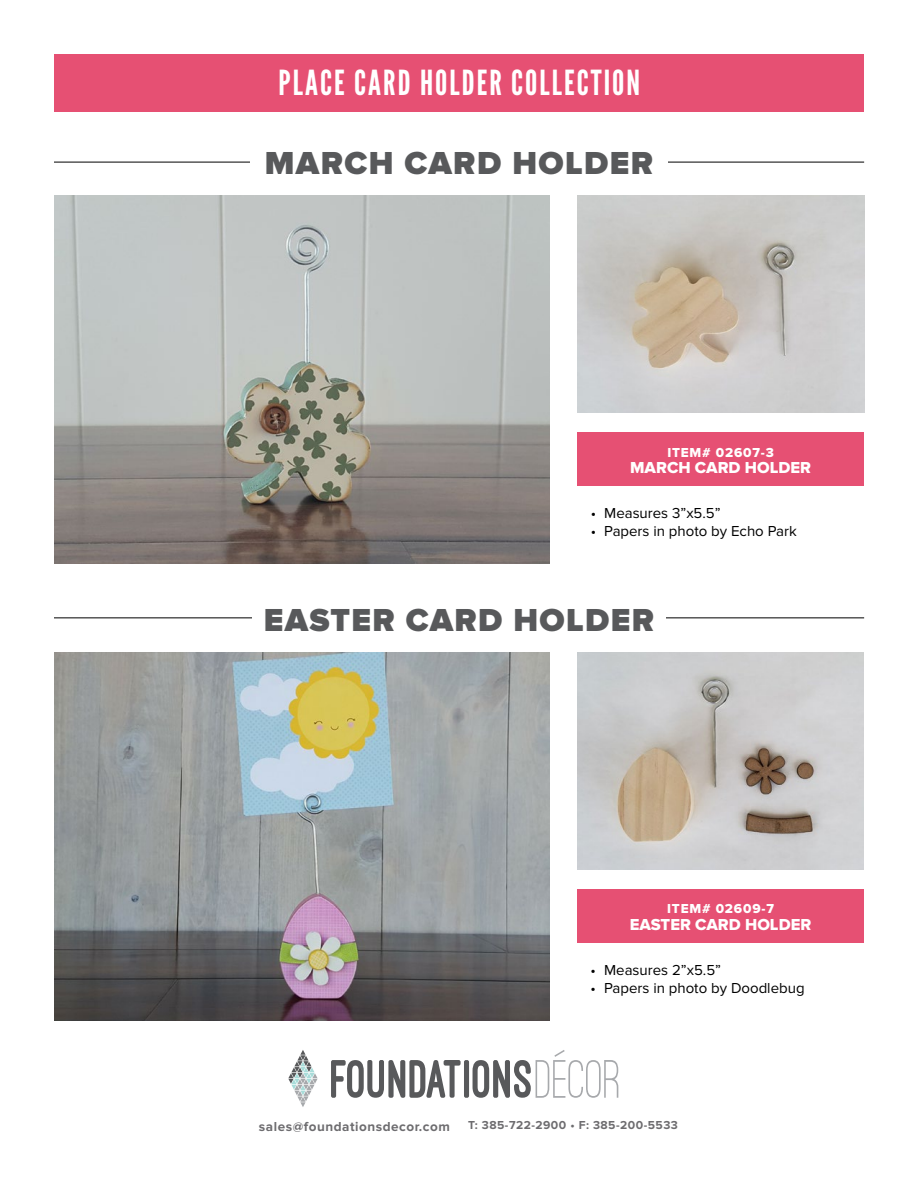
<style>
.page{position:relative;width:918px;height:1188px;background:#fff}
.page>*{position:absolute;margin:0;border:0;box-sizing:border-box;transform-origin:0 0}
.t1{font:34.5px "League Gothic";letter-spacing:.06em;color:#fff}
.t2{font:900 33px "Proxima Nova";letter-spacing:.04em;color:#58595b}
.t3{font:16.5px "Proxima Nova Extrabld";color:#fff}
.t4{font:15px "Proxima Nova";color:#000}
.t5{font:700 13.5px "Proxima Nova";letter-spacing:.04em;color:#6d6c6f}
.t6{font:13.5px "Proxima Nova Extrabld";letter-spacing:.06em;color:#fff}
.t7{font:700 12px "Proxima Nova";letter-spacing:.04em;color:#6d6c6f}
</style>
<div class="page">
<div style="left:55px;top:54px;width:809px;height:58px;background:#e65073"></div>
<svg style="left:331px;top:1060px;width:130px;height:38px"></svg>
<div style="left:464px;top:1060px;width:5px;height:38px;background:#58595b;border-radius:2px"></div>
<svg style="left:473px;top:1050px;width:145px;height:48px"></svg>
<svg style="left:288px;top:1050px;width:30px;height:57px"></svg>
<hr style="left:54px;top:162px;width:810px;height:1px;background:#000101">
<hr style="left:54px;top:618px;width:810px;height:1px;background:#000101">
<div style="left:577px;top:432px;width:287px;height:54px;background:#e65073"></div>
<img style="left:54px;top:196px;width:496px;height:368px">
<div style="left:250px;top:148px;width:418px;height:26px;background:#fff"></div>
<img style="left:577px;top:196px;width:287px;height:216px">
<div style="left:577px;top:889px;width:287px;height:54px;background:#e65073"></div>
<img style="left:54px;top:653px;width:496px;height:368px">
<div style="left:252px;top:604px;width:414px;height:27px;background:#fff"></div>
<img style="left:577px;top:653px;width:287px;height:216px">
<h1 class="t1" style="left:278px;top:63px;width:363px">PLACE CARD HOLDER COLLECTION</h1>
<h2 class="t2" style="left:265px;top:144px;width:390px">MARCH CARD HOLDER</h2>
<p class="t6" style="left:667px;top:444px;width:108px">ITEM# 02607-3</p>
<p class="t3" style="left:630px;top:458px;width:182px">MARCH CARD HOLDER</p>
<p class="t4" style="left:591px;top:505px;width:131px">• Measures 3”x5.5”</p>
<p class="t4" style="left:591px;top:523px;width:208px">• Papers in photo by Echo Park</p>
<h2 class="t2" style="left:264px;top:601px;width:392px">EASTER CARD HOLDER</h2>
<p class="t6" style="left:667px;top:901px;width:108px">ITEM# 02609-7</p>
<p class="t3" style="left:630px;top:915px;width:183px">EASTER CARD HOLDER</p>
<p class="t4" style="left:591px;top:962px;width:132px">• Measures 2”x5.5”</p>
<p class="t4" style="left:591px;top:980px;width:215px">• Papers in photo by Doodlebug</p>
<p class="t5" style="left:259px;top:1118px;width:193px">sales@foundationsdecor.com</p>
<p class="t7" style="left:468px;top:1118px;width:211px">T: 385-722-2900 • F: 385-200-5533</p>
</div>
